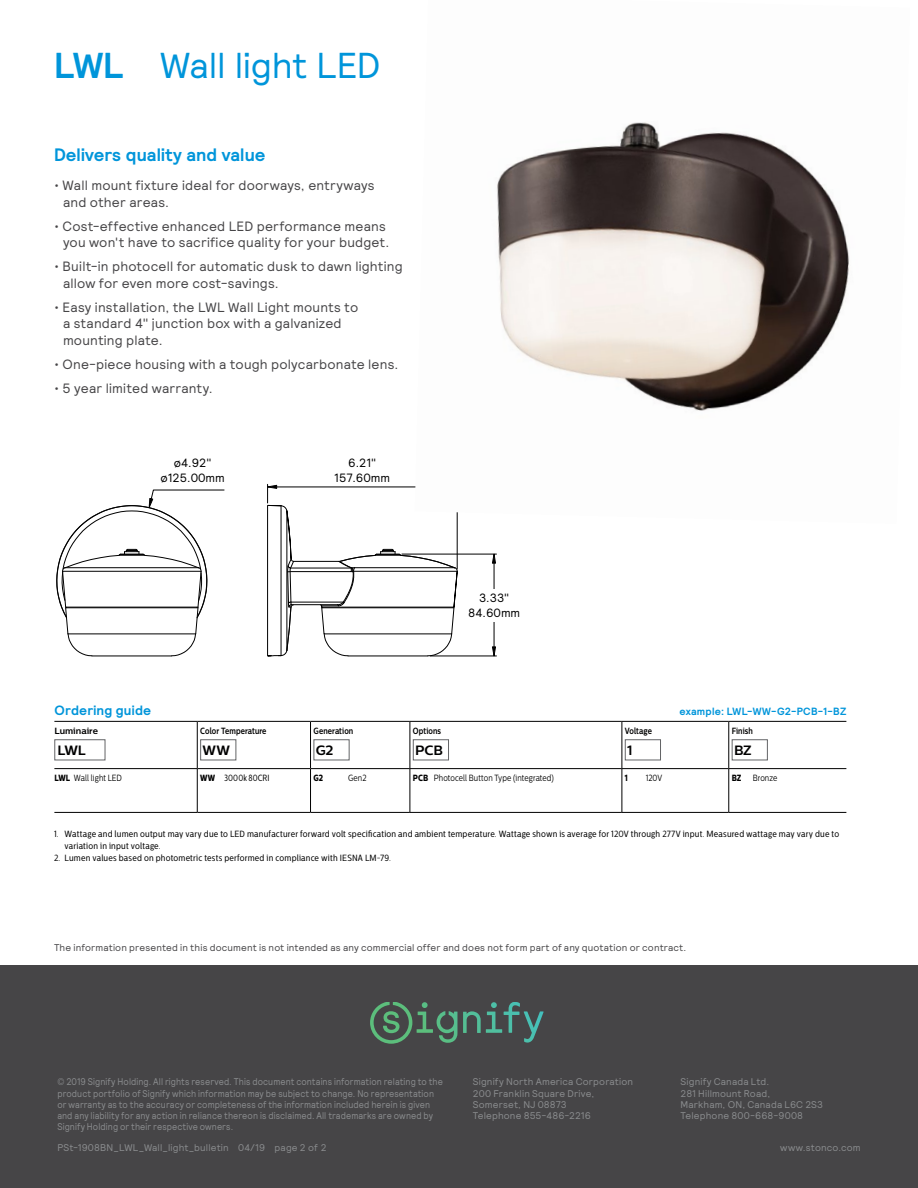
<style>
.page{position:relative;width:918px;height:1188px;background:#fff}
.page>*{position:absolute;margin:0;border:0;box-sizing:border-box;transform-origin:0 0}
.t1{font:36px "Relative";letter-spacing:-.01em;color:#0095da}
.t2{font:700 18px "Relative";letter-spacing:.005em;color:#0095da}
.t3{font:13.5px/16.5px "Relative";letter-spacing:.015em;color:#464547}
.t4{font:700 13.5px "Relative";letter-spacing:.015em;color:#0095da}
.t5{font:700 13.5px "Centrale Sans";letter-spacing:-.015em;color:#000}
.t6{font:12px/15px "Relative";color:#010101;text-align:center}
.t7{font:700 10.5px "Relative";letter-spacing:.02em;color:#0095da}
.t8{font:9.75px/11.2px "Relative";letter-spacing:.01em;color:#8a8c8e;scale:.9 1}
.t9{font:9.75px/11.2px "Relative";letter-spacing:.01em;color:#8a8c8e}
.t10{font:9.75px "Relative";letter-spacing:.015em;color:#464547}
.t11{font:9px/12px "Centrale Sans Cnd";letter-spacing:.02em;color:#000}
.t12{font:9px "Centrale Sans";letter-spacing:.005em;color:#000;scale:.8 1}
.t13{font:700 9px "Centrale Sans";letter-spacing:.01em;color:#000;scale:.8 1}
.t14{font:9px "Centrale Sans Cnd";letter-spacing:.02em;color:#000;scale:.92 1}
.t15{font:700 9px "Centrale Sans";letter-spacing:.01em;color:#000}
.t16{font:9px "Centrale Sans X Bold";color:#000;scale:.8 1}
.s1{font-weight:700}
.s2{font-family:"Centrale Sans X Bold"}
</style>
<div class="page">
<div style="left:0;top:965px;width:918px;height:223px;background:#464547"></div>
<svg style="left:370px;top:1002px;width:170px;height:42px"></svg>
<svg style="left:56px;top:489px;width:169px;height:168px"></svg>
<svg style="left:267px;top:484px;width:195px;height:173px"></svg>
<hr style="left:402px;top:554px;width:94px;height:1px;background:#010101">
<hr style="left:430px;top:656px;width:66px;height:1px;background:#010101">
<hr style="left:494px;top:563px;width:1px;height:84px;background:#010101">
<svg style="left:491px;top:553px;width:5px;height:11px"></svg>
<svg style="left:491px;top:646px;width:5px;height:11px"></svg>
<div style="left:460px;top:589px;width:71px;height:33px;background:#fff"></div>
<hr style="left:54px;top:721px;width:143px;height:1px;background:#000">
<hr style="left:197px;top:721px;width:114px;height:1px;background:#000">
<hr style="left:197px;top:722px;width:1px;height:46px;background:#000">
<hr style="left:311px;top:721px;width:99px;height:1px;background:#000">
<hr style="left:310px;top:722px;width:1px;height:46px;background:#000">
<hr style="left:622px;top:721px;width:107px;height:1px;background:#000">
<hr style="left:622px;top:722px;width:1px;height:46px;background:#000">
<hr style="left:410px;top:721px;width:212px;height:1px;background:#000">
<hr style="left:410px;top:722px;width:1px;height:46px;background:#000">
<hr style="left:729px;top:721px;width:117px;height:1px;background:#000">
<hr style="left:728px;top:722px;width:1px;height:46px;background:#000">
<hr style="left:54px;top:768px;width:143px;height:1px;background:#000">
<hr style="left:197px;top:768px;width:114px;height:1px;background:#000">
<hr style="left:197px;top:769px;width:1px;height:43px;background:#000">
<hr style="left:311px;top:768px;width:99px;height:1px;background:#000">
<hr style="left:310px;top:769px;width:1px;height:43px;background:#000">
<hr style="left:410px;top:768px;width:212px;height:1px;background:#000">
<hr style="left:410px;top:769px;width:1px;height:43px;background:#000">
<hr style="left:622px;top:768px;width:107px;height:1px;background:#000">
<hr style="left:622px;top:769px;width:1px;height:43px;background:#000">
<hr style="left:729px;top:768px;width:117px;height:1px;background:#000">
<hr style="left:728px;top:769px;width:1px;height:43px;background:#000">
<hr style="left:54px;top:812px;width:143px;height:1px;background:#000">
<hr style="left:197px;top:812px;width:114px;height:1px;background:#000">
<hr style="left:311px;top:812px;width:99px;height:1px;background:#000">
<hr style="left:410px;top:812px;width:212px;height:1px;background:#000">
<hr style="left:622px;top:812px;width:107px;height:1px;background:#000">
<hr style="left:729px;top:812px;width:117px;height:1px;background:#000">
<div style="left:54px;top:739px;width:51px;height:21px;border:1px solid #636466"></div>
<div style="left:200px;top:739px;width:36px;height:21px;border:1px solid #636466"></div>
<div style="left:314px;top:739px;width:36px;height:21px;border:1px solid #636466"></div>
<div style="left:413px;top:739px;width:36px;height:21px;border:1px solid #636466"></div>
<div style="left:625px;top:739px;width:36px;height:21px;border:1px solid #636466"></div>
<div style="left:732px;top:739px;width:36px;height:21px;border:1px solid #636466"></div>
<img style="left:415px;top:122px;width:435px;height:402px">
<h1 class="t1" style="left:54px;top:42px;width:328px"><span class="s1">LWL</span> Wall light LED</h1>
<h2 class="t2" style="left:54px;top:143px;width:213px">Delivers quality and value</h2>
<p class="t3" style="left:63px;top:177px;width:313px;text-indent:-9px">• Wall mount fixture ideal for doorways, entryways and other areas.</p>
<p class="t3" style="left:54px;top:217px;width:337px;text-align:right">• Cost-effective enhanced LED performance means you won't have to sacrifice quality for your budget.</p>
<p class="t3" style="left:63px;top:258px;width:341px;text-indent:-9px">• Built-in photocell for automatic dusk to dawn lighting allow for even more cost-savings.</p>
<p class="t3" style="left:63px;top:298px;width:297px;text-indent:-9px">• Easy installation, the LWL Wall Light mounts to a standard 4" junction box with a galvanized mounting plate.</p>
<p class="t3" style="left:54px;top:355px;width:346px">• One-piece housing with a tough polycarbonate lens.</p>
<p class="t3" style="left:54px;top:379px;width:160px">• 5 year limited warranty.</p>
<p class="t6" style="left:161px;top:455px;width:66px">ø4.92" ø125.00mm</p>
<p class="t6" style="left:334px;top:455px;width:57px">6.21"<br>157.60mm</p>
<p class="t6" style="left:468px;top:590px;width:53px">3.33"<br>84.60mm</p>
<p class="t4" style="left:54px;top:701px;width:98px">Ordering guide</p>
<p class="t7" style="left:679px;top:704px;width:168px">example: LWL-WW-G2-PCB-1-BZ</p>
<p class="t15" style="left:54px;top:726px;width:45px">Luminaire</p>
<p class="t5" style="left:57px;top:742px;width:30px">LWL</p>
<p class="t13" style="left:200px;top:726px;width:84px">Color Temperature</p>
<p class="t5" style="left:203px;top:742px;width:29px">WW</p>
<p class="t13" style="left:625px;top:726px;width:36px">Voltage</p>
<p class="t5" style="left:627px;top:742px;width:7px">1</p>
<p class="t13" style="left:732px;top:726px;width:28px">Finish</p>
<p class="t5" style="left:734px;top:742px;width:19px">BZ</p>
<p class="t13" style="left:314px;top:726px;width:51px">Generation</p>
<p class="t5" style="left:316px;top:742px;width:19px">G2</p>
<p class="t13" style="left:413px;top:726px;width:37px">Options</p>
<p class="t5" style="left:415px;top:742px;width:29px">PCB</p>
<p class="t12" style="left:54px;top:773px;width:86px"><span class="s2">LWL</span> Wall light LED</p>
<p class="t14" style="left:200px;top:773px;width:77px"><span class="s2">WW</span> 3000k 80CRI</p>
<p class="t16" style="left:314px;top:773px;width:14px">G2</p>
<p class="t12" style="left:348px;top:773px;width:25px">Gen2</p>
<p class="t12" style="left:413px;top:773px;width:178px"><span class="s2">PCB</span> Photocell Button Type (integrated)</p>
<p class="t16" style="left:625px;top:773px;width:5px">1</p>
<p class="t12" style="left:646px;top:773px;width:22px">120V</p>
<p class="t12" style="left:732px;top:773px;width:58px"><span class="s2">BZ</span> Bronze</p>
<p class="t11" style="left:65px;top:828px;width:776px;text-indent:-11px">1. Wattage and lumen output may vary due to LED manufacturer forward volt specification and ambient temperature. Wattage shown is average for 120V through 277V input. Measured wattage may vary due to variation in input voltage.</p>
<p class="t11" style="left:54px;top:852px;width:339px">2. Lumen values based on photometric tests performed in compliance with IESNA LM-79.</p>
<p class="t10" style="left:54px;top:941px;width:634px">The information presented in this document is not intended as any commercial offer and does not form part of any quotation or contract.</p>
<p class="t8" style="left:57px;top:1076px;width:430px">© 2019 Signify Holding. All rights reserved. This document contains information relating to the product portfolio of Signify which information may be subject to change. No representation or warranty as to the accuracy or completeness of the information included herein is given and any liability for any action in reliance thereon is disclaimed. All trademarks are owned by Signify Holding or their respective owners.</p>
<p class="t9" style="left:57px;top:1142px;width:271px">PSt-1908BN_LWL_Wall_light_bulletin 04/19 page 2 of 2</p>
<p class="t9" style="left:473px;top:1076px;width:162px">Signify North America Corporation<br>200 Franklin Square Drive,<br>Somerset, NJ 08873<br>Telephone 855-486-2216</p>
<p class="t9" style="left:681px;top:1076px;width:144px">Signify Canada Ltd.<br>281 Hillmount Road,<br>Markham, ON, Canada L6C 2S3<br>Telephone 800-668-9008</p>
<p class="t9" style="left:780px;top:1142px;width:82px">www.stonco.com</p>
</div>
